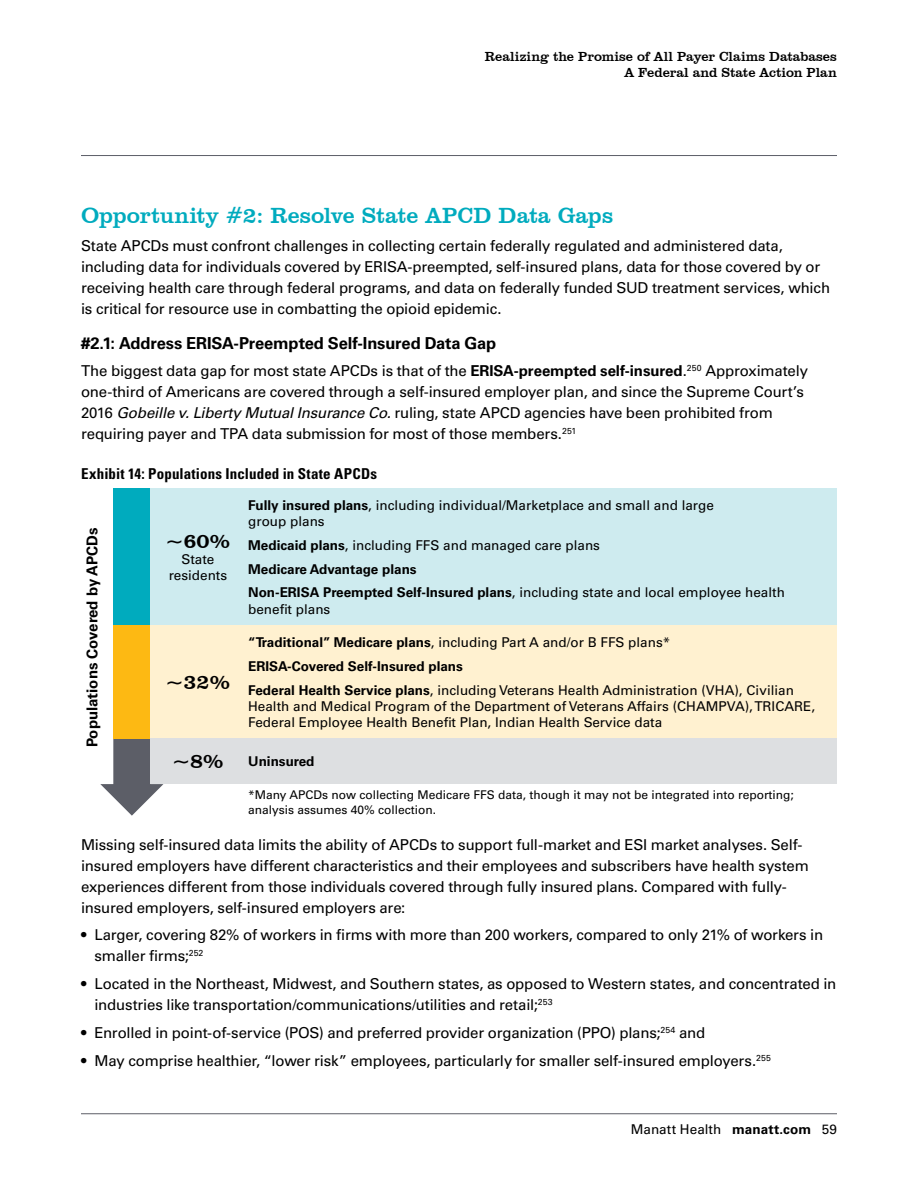
<style>
.page{position:relative;width:918px;height:1188px;background:#fff}
.page>*{position:absolute;margin:0;border:0;box-sizing:border-box;transform-origin:0 0}
.Heading_2_NP{font:22.5px "Clarendon BT";letter-spacing:-.01em;color:#00abbe}
.t1{font:21px "Clarendon BT";color:#000}
.Heading_3{font:700 16.5px "Univers LT Std";letter-spacing:-.01em;color:#000}
.Text_1{font:15px/21px "Univers LT Std";letter-spacing:-.01em;color:#000}
.Exhibit_Title{font:700 condensed 15px "Univers LT Std";letter-spacing:.01em;color:#000}
.t2{font:700 15px "Univers LT Std";color:#000}
.t3{font:13.5px/16.2px "Univers LT Std";color:#000}
.t4{font:700 13.5px/23.7px "Univers LT Std";color:#000}
.t5{font:13.5px/16.2px "Clarendon BT";color:#000;text-align:right}
.t6{font:12px/14.4px "Univers LT Std";color:#000}
.s1{font-weight:700}
.s2{font-style:italic}
.s3{font-weight:400}
.s4{font-family:"Clarendon BT";font-weight:400;font-size:21px}
</style>
<div class="page">
<hr style="left:81px;top:155px;width:756px;height:1px;background:#5c5e67">
<hr style="left:81px;top:1113px;width:756px;height:1px;background:#5c5e67">
<div style="left:113px;top:738px;width:37px;height:50px;background:#5c5e67"></div>
<svg style="left:100px;top:784px;width:63px;height:32px"></svg>
<div style="left:113px;top:625px;width:37px;height:114px;background:#fdb913"></div>
<div style="left:113px;top:489px;width:37px;height:136px;background:#00abbe"></div>
<div style="left:150px;top:489px;width:687px;height:136px;background:#ceebef"></div>
<div style="left:150px;top:625px;width:687px;height:114px;background:#fff1d0"></div>
<div style="left:150px;top:739px;width:687px;height:45px;background:#dddfe1"></div>
<p class="t5" style="left:485px;top:48px;width:354px">Realizing the Promise of All Payer Claims Databases<br>A Federal and State Action Plan</p>
<p class="Heading_2_NP" style="left:81px;top:202px;width:534px">Opportunity #2: Resolve State APCD Data Gaps</p>
<p class="Text_1" style="left:81px;top:235px;width:751px">State APCDs must confront challenges in collecting certain federally regulated and administered data, including data for individuals covered by ERISA-preempted, self-insured plans, data for those covered by or receiving health care through federal programs, and data on federally funded SUD treatment services, which is critical for resource use in combatting the opioid epidemic.</p>
<p class="Heading_3" style="left:81px;top:333px;width:417px">#2.1: Address ERISA-Preempted Self-Insured Data Gap</p>
<p class="Text_1" style="left:81px;top:361px;width:729px">The biggest data gap for most state APCDs is that of the <span class="s1">ERISA-preempted self-insured</span>.<sup>250</sup> Approximately one-third of Americans are covered through a self-insured employer plan, and since the Supreme Court’s 2016 <span class="s2">Gobeille v. Liberty Mutual Insurance Co.</span> ruling, state APCD agencies have been prohibited from requiring payer and TPA data submission for most of those members.<sup>251</sup></p>
<p class="Exhibit_Title" style="left:81px;top:465px;width:298px">Exhibit 14: Populations Included in State APCDs</p>
<p class="t2" style="left:84px;top:747px;width:221px;rotate:-90deg">Populations Covered by APCDs</p>
<p class="t1" style="left:166px;top:528px;width:65px">~60%</p>
<p class="t3" style="left:169px;top:551px;width:60px;text-align:center">State residents</p>
<p class="t1" style="left:166px;top:669px;width:65px">~32%</p>
<p class="t3" style="left:248px;top:497px;width:467px"><span class="s1">Fully insured plans</span>, including individual/Marketplace and small and large group plans</p>
<p class="t4" style="left:248px;top:534px;width:538px">Medicaid plans<span class="s3">, including FFS and managed care plans<br></span>Medicare Advantage plans<br>Non-ERISA Preempted Self-Insured plans<span class="s3">, including state and local employee health</span></p>
<p class="t3" style="left:248px;top:601px;width:84px">benefit plans</p>
<p class="t3" style="left:248px;top:631px;width:547px;line-height:23.7px"><span class="s1">“Traditional” Medicare plans</span>, including Part A and/or B FFS plans*<br><span class="s1">ERISA-Covered Self-Insured plans<br>Federal Health Service plans</span>, including Veterans Health Administration (VHA), Civilian</p>
<p class="t3" style="left:248px;top:698px;width:568px">Health and Medical Program of the Department of Veterans Affairs (CHAMPVA), TRICARE,<br>Federal Employee Health Benefit Plan, Indian Health Service data</p>
<p class="t4" style="left:173px;top:750px;width:144px"><span class="s4">~8%</span> Uninsured</p>
<p class="t6" style="left:248px;top:788px;width:547px">*Many APCDs now collecting Medicare FFS data, though it may not be integrated into reporting; analysis assumes 40% collection.</p>
<p class="Text_1" style="left:81px;top:834px;width:729px">Missing self-insured data limits the ability of APCDs to support full-market and ESI market analyses. Self&shy;insured employers have different characteristics and their employees and subscribers have health system experiences different from those individuals covered through fully insured plans. Compared with fully&shy;insured employers, self-insured employers are:</p>
<p class="Text_1" style="left:94px;top:925px;width:730px;text-indent:-14px">• Larger, covering 82% of workers in firms with more than 200 workers, compared to only 21% of workers in smaller firms;<sup>252</sup></p>
<p class="Text_1" style="left:94px;top:973px;width:743px;text-indent:-14px">• Located in the Northeast, Midwest, and Southern states, as opposed to Western states, and concentrated in industries like transportation/communications/utilities and retail;<sup>253</sup></p>
<p class="Text_1" style="left:81px;top:1022px;width:626px">• Enrolled in point-of-service (POS) and preferred provider organization (PPO) plans;<sup>254</sup> and</p>
<p class="Text_1" style="left:81px;top:1050px;width:691px">• May comprise healthier, “lower risk” employees, particularly for smaller self-insured employers.<sup>255</sup></p>
<p class="t3" style="left:631px;top:1121px;width:208px">Manatt Health <span class="s1">manatt.com</span> 59</p>
</div>
